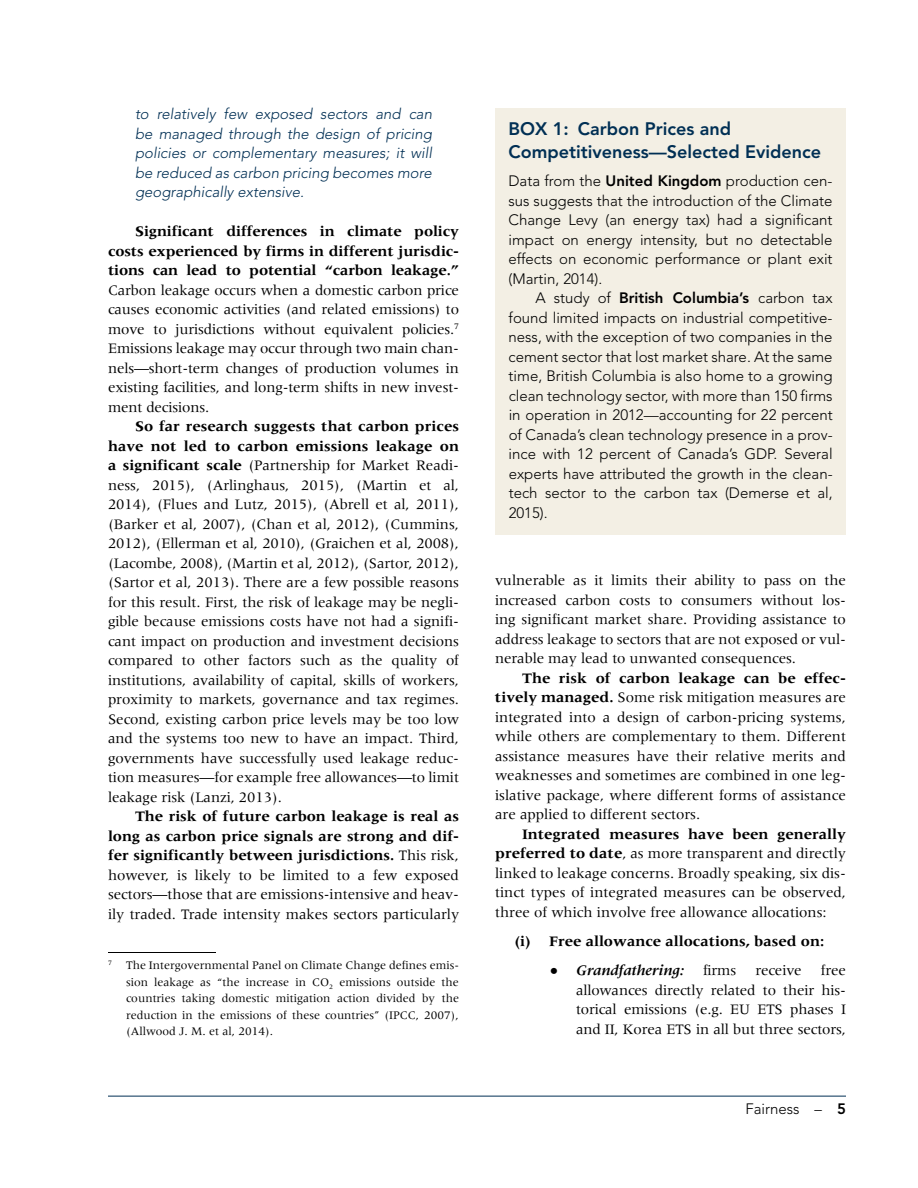
<style>
.page{position:relative;width:918px;height:1188px;background:#fff}
.page>*{position:absolute;margin:0;border:0;box-sizing:border-box;transform-origin:0 0}
.t1{font:800 18px/22.5px "Avenir";color:#002f54}
.t2{font:15px/19.5px "Meridien";letter-spacing:-.005em;color:#000;text-align:justify}
.t3{font:300 15px/19.5px "Avenir";color:#000;text-align:justify}
.t4{font:italic 300 15px/19.5px "Avenir";color:#002f54;text-align:justify}
.t5{font:700 15px/19.5px "Meridien";letter-spacing:-.01em;color:#000;text-align:justify}
.t6{font:italic 700 15px "Meridien";letter-spacing:-.01em;color:#000}
.t7{font:12px/16.5px "Meridien";color:#000;text-align:justify}
.s1{font-weight:700}
.s2{font-weight:800}
.s3{font-style:normal;font-size:19.5px}
</style>
<div class="page">
<hr style="left:0;top:0;width:1px;height:300px;background:#e3dbc0">
<hr style="left:108px;top:1096px;width:738px;height:1px;background:#002f54">
<hr style="left:108px;top:952px;width:108px;height:1px;background:#000">
<div style="left:495px;top:108px;width:351px;height:426px;background:#f3efe4"></div>
<p class="t4" style="left:135px;top:104px;width:299px">to relatively few exposed sectors and can be managed through the design of pricing policies or complementary measures; it will be reduced as carbon pricing becomes more geographically extensive.</p>
<p class="t5" style="left:108px;top:222px;width:353px;text-indent:27px">Significant differences in climate policy costs experienced by firms in different jurisdic&shy;tions can lead to potential “carbon leakage.”</p>
<p class="t2" style="left:108px;top:280px;width:353px">Carbon leakage occurs when a domestic carbon price causes economic activities (and related emissions) to move to jurisdictions without equivalent policies.<sup>7<br></sup>Emissions leakage may occur through two main chan&shy;nels—short-term changes of production volumes in existing facilities, and long-term shifts in new invest&shy;ment decisions.</p>
<p class="t2" style="left:108px;top:417px;width:353px;text-indent:27px"><span class="s1">So far research suggests that carbon prices have not led to carbon emissions leakage on a significant scale</span> (Partnership for Market Readi&shy;ness, 2015), (Arlinghaus, 2015), (Martin et al, 2014), (Flues and Lutz, 2015), (Abrell et al, 2011), (Barker et al, 2007), (Chan et al, 2012), (Cummins, 2012), (Ellerman et al, 2010), (Graichen et al, 2008), (Lacombe, 2008), (Martin et al, 2012), (Sartor, 2012), (Sartor et al, 2013). There are a few possible reasons for this result. First, the risk of leakage may be negli&shy;gible because emissions costs have not had a signifi&shy;cant impact on production and investment decisions compared to other factors such as the quality of institutions, availability of capital, skills of workers, proximity to markets, governance and tax regimes.<br>Second, existing carbon price levels may be too low and the systems too new to have an impact. Third, governments have successfully used leakage reduc&shy;tion measures—for example free allowances—to limit leakage risk (Lanzi, 2013).</p>
<p class="t2" style="left:108px;top:807px;width:353px;text-indent:27px"><span class="s1">The risk of future carbon leakage is real as long as carbon price signals are strong and dif&shy;fer significantly between jurisdictions.</span> This risk, however, is likely to be limited to a few exposed sectors—those that are emissions-intensive and heav&shy;ily traded. Trade intensity makes sectors particularly</p>
<p class="t7" style="left:126px;top:957px;width:335px;text-indent:-18px"><sup>7</sup> The Intergovernmental Panel on Climate Change defines emis&shy;sion leakage as “the increase in CO<sub>2</sub> emissions outside the countries taking domestic mitigation action divided by the reduction in the emissions of these countries” (IPCC, 2007), (Allwood J. M. et al, 2014).</p>
<p class="t1" style="left:508px;top:118px;width:314px">BOX 1: Carbon Prices and<br>Competitiveness—Selected Evidence</p>
<p class="t3" style="left:508px;top:171px;width:326px">Data from the <span class="s2">United Kingdom</span> production cen&shy;sus suggests that the introduction of the Climate Change Levy (an energy tax) had a significant impact on energy intensity, but no detectable effects on economic performance or plant exit (Martin, 2014).</p>
<p class="t3" style="left:509px;top:288px;width:326px;text-indent:27px">A study of <span class="s2">British Columbia’s</span> carbon tax found limited impacts on industrial competitive&shy;ness, with the exception of two companies in the cement sector that lost market share. At the same time, British Columbia is also home to a growing clean technology sector, with more than 150 firms in operation in 2012—accounting for 22 percent of Canada’s clean technology presence in a prov&shy;ince with 12 percent of Canada’s GDP. Several experts have attributed the growth in the clean&shy;tech sector to the carbon tax (Demerse et al, 2015).</p>
<p class="t2" style="left:495px;top:571px;width:353px">vulnerable as it limits their ability to pass on the increased carbon costs to consumers without los&shy;ing significant market share. Providing assistance to address leakage to sectors that are not exposed or vul&shy;nerable may lead to unwanted consequences.</p>
<p class="t2" style="left:495px;top:668px;width:353px;text-indent:27px"><span class="s1">The risk of carbon leakage can be effec&shy;tively managed.</span> Some risk mitigation measures are integrated into a design of carbon-pricing systems, while others are complementary to them. Different assistance measures have their relative merits and weaknesses and sometimes are combined in one leg&shy;islative package, where different forms of assistance are applied to different sectors.</p>
<p class="t2" style="left:495px;top:824px;width:353px;text-indent:27px"><span class="s1">Integrated measures have been generally preferred to date</span>, as more transparent and directly linked to leakage concerns. Broadly speaking, six dis&shy;tinct types of integrated measures can be observed, three of which involve free allowance allocations:</p>
<p class="t5" style="left:514px;top:931px;width:311px">(i) Free allowance allocations, based on:</p>
<p class="t6" style="left:549px;top:962px;width:136px"><span class="s3">•</span> Grandfathering:</p>
<p class="t2" style="left:703px;top:961px;width:35px">firms</p>
<p class="t2" style="left:755px;top:961px;width:48px">receive</p>
<p class="t2" style="left:576px;top:961px;width:272px;text-indent:245px">free allowances directly related to their his&shy;torical emissions (e.g. EU ETS phases I and II, Korea ETS in all but three sectors,</p>
<p class="t3" style="left:745px;top:1100px;width:102px">Fairness – <span class="s2">5</span></p>
</div>
